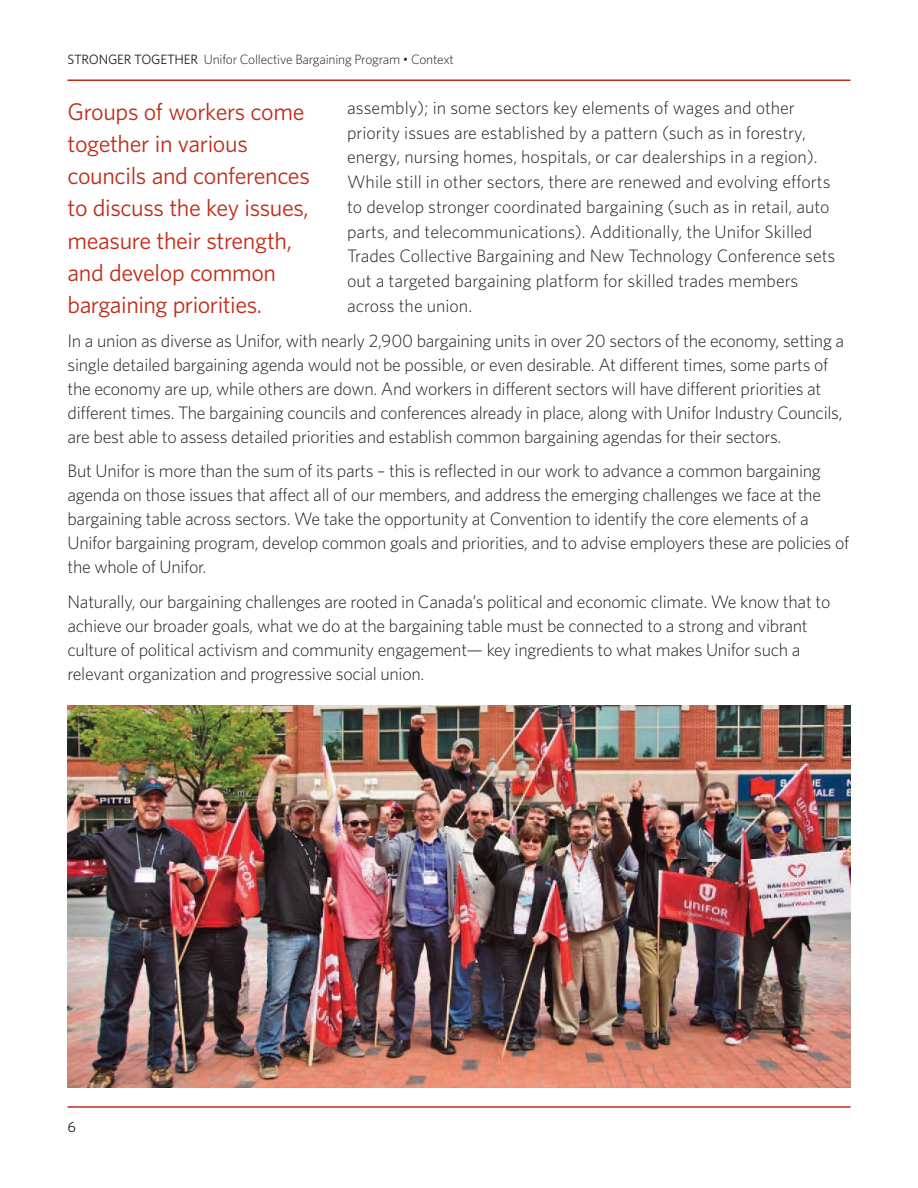
<style>
.page{position:relative;width:918px;height:1188px;background:#fff}
.page>*{position:absolute;margin:0;border:0;box-sizing:border-box;transform-origin:0 0}
.t1{font:24px/32.1px "Whitney";letter-spacing:-.015em;color:#c02d19}
.t2{font:300 18px/24px "Whitney";letter-spacing:-.015em;color:#231f20}
.t3{font:15px "Whitney";color:#231f20}
.t4{font:300 13.5px "Whitney";letter-spacing:-.015em;color:#231f20}
.s1{font-weight:400}
</style>
<div class="page">
<hr style="left:68px;top:1106px;width:782px;height:2px;background:#c02d19">
<hr style="left:68px;top:80px;width:782px;height:1px;background:#c02d19">
<img style="left:68px;top:705px;width:782px;height:382px">
<p class="t4" style="left:68px;top:54px;width:388px"><span class="s1">STRONGER TOGETHER</span> Unifor Collective Bargaining Program • Context</p>
<p class="t2" style="left:347px;top:97px;width:490px;line-height:24.8px">assembly); in some sectors key elements of wages and other priority issues are established by a pattern (such as in forestry, energy, nursing homes, hospitals, or car dealerships in a region).<br>While still in other sectors, there are renewed and evolving efforts to develop stronger coordinated bargaining (such as in retail, auto parts, and telecommunications). Additionally, the Unifor Skilled Trades Collective Bargaining and New Technology Conference sets out a targeted bargaining platform for skilled trades members across the union.</p>
<p class="t2" style="left:68px;top:330px;width:778px">In a union as diverse as Unifor, with nearly 2,900 bargaining units in over 20 sectors of the economy, setting a single detailed bargaining agenda would not be possible, or even desirable. At different times, some parts of the economy are up, while others are down. And workers in different sectors will have different priorities at different times. The bargaining councils and conferences already in place, along with Unifor Industry Councils, are best able to assess detailed priorities and establish common bargaining agendas for their sectors.</p>
<p class="t2" style="left:68px;top:461px;width:783px">But Unifor is more than the sum of its parts – this is reflected in our work to advance a common bargaining agenda on those issues that affect all of our members, and address the emerging challenges we face at the bargaining table across sectors. We take the opportunity at Convention to identify the core elements of a Unifor bargaining program, develop common goals and priorities, and to advise employers these are policies of the whole of Unifor.</p>
<p class="t2" style="left:68px;top:591px;width:764px">Naturally, our bargaining challenges are rooted in Canada’s political and economic climate. We know that to achieve our broader goals, what we do at the bargaining table must be connected to a strong and vibrant culture of political activism and community engagement— key ingredients to what makes Unifor such a relevant organization and progressive social union.</p>
<h1 class="t1" style="left:68px;top:98px;width:244px">Groups of workers come together in various councils and conferences to discuss the key issues, measure their strength, and develop common bargaining priorities.</h1>
<p class="t3" style="left:68px;top:1121px;width:10px">6</p>
</div>
